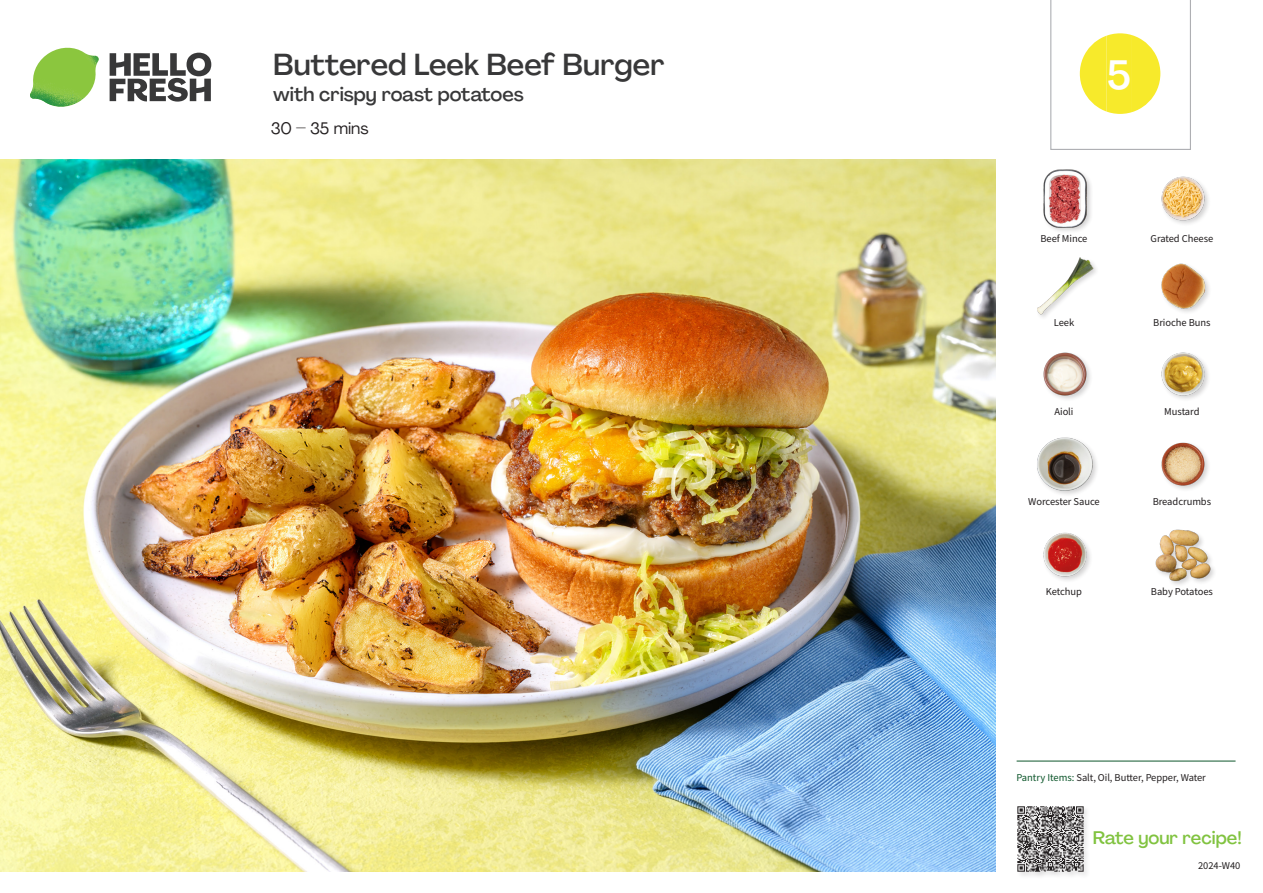
<style>
.page{position:relative;width:1263px;height:893px;background:#fff}
.page>*{position:absolute;margin:0;border:0;box-sizing:border-box;transform-origin:0 0}
._24_Recipe_Nr_Bag{font:500 40.5px "Agrandir";color:#fff}
._15_Titel_UK{font:500 30px "Agrandir";color:#383839}
._15_Titel_UK-2{font:500 19.5px "Agrandir";color:#383839}
.t1{font:500 18px "Agrandir";color:#81c340}
._02_Box_Type{font:16.5px "Agrandir";color:#231f20}
._18_FRONT_ingredients_UK{font:10.5px "Source Sans Pro";letter-spacing:-.005em;color:#231f20}
.t2{font:10.5px "Source Sans Variable";letter-spacing:-.005em;color:#231f20}
.s1{font-family:"Source Sans Pro";color:#0e572c}
</style>
<div class="page">
<svg style="left:110px;top:53px;width:101px;height:49px"></svg>
<img style="left:30px;top:48px;width:69px;height:59px">
<img style="left:0;top:159px;width:995px;height:713px">
<hr style="left:1016px;top:761px;width:219px;height:1px;background:#0e572c">
<div style="left:1017px;top:805px;width:74px;height:74px;background:#fafafa"></div>
<img style="left:1017px;top:806px;width:69px;height:69px">
<img style="left:1161px;top:176px;width:48px;height:48px">
<div style="left:1042px;top:169px;width:52px;height:65px;background:#231f20;opacity:.2"></div>
<img style="left:1042px;top:170px;width:52px;height:57px">
<img style="left:1161px;top:263px;width:48px;height:49px">
<img style="left:1037px;top:257px;width:57px;height:57px">
<img style="left:1161px;top:352px;width:47px;height:47px">
<img style="left:1043px;top:352px;width:48px;height:47px">
<img style="left:1161px;top:442px;width:48px;height:48px">
<div style="left:1036px;top:436px;width:63px;height:61px;background:#231f20;opacity:.2"></div>
<img style="left:1036px;top:436px;width:58px;height:57px">
<div style="left:1154px;top:528px;width:63px;height:59px;background:#231f20;opacity:.2"></div>
<img style="left:1154px;top:528px;width:58px;height:55px">
<img style="left:1043px;top:532px;width:47px;height:49px">
<svg style="left:1050px;top:0;width:141px;height:150px"></svg>
<p class="_15_Titel_UK" style="left:273px;top:46px;width:393px">Buttered Leek Beef Burger</p>
<p class="_15_Titel_UK-2" style="left:273px;top:82px;width:252px">with crispy roast potatoes</p>
<p class="_02_Box_Type" style="left:271px;top:118px;width:99px">30 – 35 mins</p>
<p class="_24_Recipe_Nr_Bag" style="left:1107px;top:50px;width:26px">5</p>
<p class="_18_FRONT_ingredients_UK" style="left:1040px;top:232px;width:48px">Beef Mince</p>
<p class="_18_FRONT_ingredients_UK" style="left:1150px;top:232px;width:64px">Grated Cheese</p>
<p class="_18_FRONT_ingredients_UK" style="left:1054px;top:316px;width:22px">Leek</p>
<p class="_18_FRONT_ingredients_UK" style="left:1153px;top:316px;width:59px">Brioche Buns</p>
<p class="_18_FRONT_ingredients_UK" style="left:1054px;top:404px;width:21px">Aioli</p>
<p class="_18_FRONT_ingredients_UK" style="left:1164px;top:404px;width:37px">Mustard</p>
<p class="_18_FRONT_ingredients_UK" style="left:1028px;top:495px;width:73px">Worcester Sauce</p>
<p class="_18_FRONT_ingredients_UK" style="left:1153px;top:495px;width:60px">Breadcrumbs</p>
<p class="_18_FRONT_ingredients_UK" style="left:1046px;top:585px;width:38px">Ketchup</p>
<p class="_18_FRONT_ingredients_UK" style="left:1151px;top:585px;width:63px">Baby Potatoes</p>
<p class="t2" style="left:1016px;top:771px;width:191px"><span class="s1">Pantry Items:</span> Salt, Oil, Butter, Pepper, Water</p>
<h3 class="t1" style="left:1093px;top:827px;width:150px">Rate your recipe!</h3>
<p class="t2" style="left:1198px;top:859px;width:44px">2024-W40</p>
</div>
